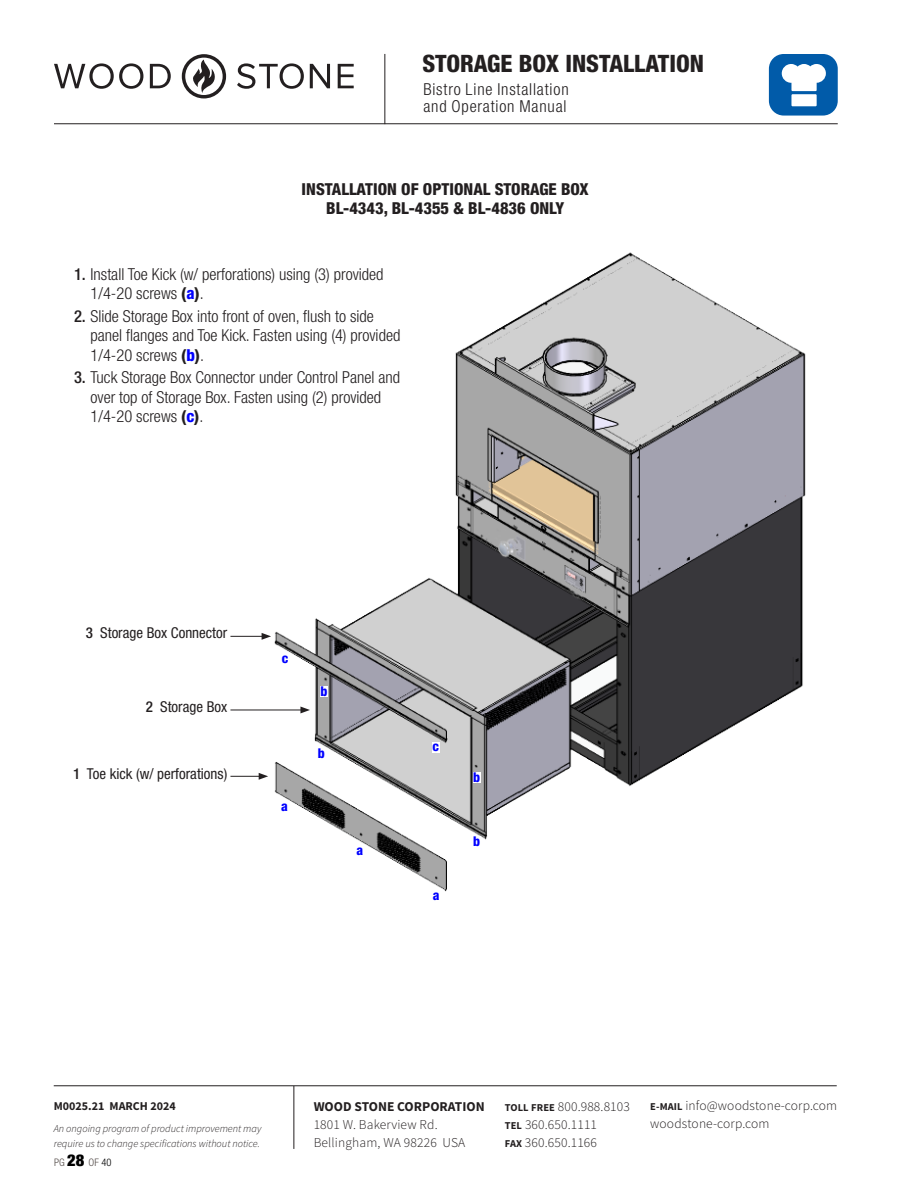
<style>
.page{position:relative;width:918px;height:1188px;background:#fff}
.page>*{position:absolute;margin:0;border:0;box-sizing:border-box;transform-origin:0 0}
.section__TOC_trigger{font:800 condensed 24px "Helvetica Neue LT Std";color:#231f20}
.body_Numbered_list{font:300 condensed 16.5px/19.5px "Helvetica Neue LT Std";color:#231f20}
.page_head{font:800 condensed 16.5px "Helvetica Neue LT Std";color:#231f20}
.body_Numbered_list-2{font:300 condensed 16.5px/17.2px "Helvetica Neue LT Std";letter-spacing:.05em;color:#231f20}
.callouts{font:condensed 15px "Helvetica Neue LT Std";color:#231f20}
.t1{font:300 13.5px/18px "Source Sans Pro";letter-spacing:.01em;color:#231f20}
.t2{font:700 13.5px "Source Sans Pro";color:#231f20}
.body_Centered{font:800 condensed 13.5px "Helvetica Neue LT Std";color:#00f}
.t3{font:700 12px "Source Sans Pro";color:#231f20}
.t4{font:italic 300 10.5px/15px "Source Sans Pro";color:#231f20}
.t5{font:300 condensed 10.35px "Helvetica Neue LT Std";color:#524a47}
.s1{font-weight:500}
.s2{font-weight:800}
.s3{font-weight:800;color:#00f}
.s4{font-weight:900;font-size:16.35px;color:#000}
.s5{color:#000}
.s6{font-weight:700;font-size:10.5px}
</style>
<div class="page">
<hr style="left:54px;top:123px;width:784px;height:1px;background:#231f20">
<svg style="left:54px;top:54px;width:300px;height:45px"></svg>
<hr style="left:384px;top:54px;width:1px;height:70px;background:#231f20">
<hr style="left:54px;top:1085px;width:783px;height:1px;background:#231f20">
<hr style="left:293px;top:1086px;width:1px;height:63px;background:#231f20">
<div style="left:769px;top:54px;width:69px;height:62px;background:#015ba9;border-radius:15px"></div>
<div style="left:791px;top:94px;width:26px;height:12px;background:#fff"></div>
<svg style="left:782px;top:64px;width:44px;height:27px"></svg>
<img style="left:261px;top:252px;width:545px;height:640px">
<hr style="left:230px;top:636px;width:34px;height:1px;background:#231f20">
<svg style="left:262px;top:633px;width:9px;height:7px"></svg>
<hr style="left:230px;top:710px;width:73px;height:1px;background:#231f20">
<svg style="left:300px;top:707px;width:10px;height:6px"></svg>
<hr style="left:230px;top:776px;width:31px;height:1px;background:#231f20">
<svg style="left:259px;top:773px;width:9px;height:7px"></svg>
<div style="left:473px;top:836px;width:7px;height:10px;background:#fff"></div>
<div style="left:281px;top:801px;width:7px;height:12px;background:#fff"></div>
<div style="left:356px;top:845px;width:8px;height:11px;background:#fff"></div>
<div style="left:433px;top:890px;width:7px;height:10px;background:#fff"></div>
<div style="left:473px;top:772px;width:7px;height:11px;background:#fff"></div>
<div style="left:318px;top:748px;width:7px;height:11px;background:#fff"></div>
<div style="left:320px;top:686px;width:8px;height:11px;background:#fff"></div>
<div style="left:432px;top:742px;width:7px;height:10px;background:#fff"></div>
<div style="left:281px;top:654px;width:8px;height:10px;background:#fff"></div>
<p class="section__TOC_trigger" style="left:422px;top:48px;width:283px">STORAGE BOX INSTALLATION</p>
<p class="body_Numbered_list-2" style="left:423px;top:80px;width:147px">Bistro Line Installation and Operation Manual</p>
<p class="page_head" style="left:302px;top:179px;width:289px">INSTALLATION OF OPTIONAL STORAGE BOX</p>
<p class="page_head" style="left:326px;top:198px;width:240px">BL-4343, BL-4355 &amp; BL-4836 ONLY</p>
<p class="body_Numbered_list" style="left:91px;top:264px;width:294px;text-indent:-16px"><span class="s1">1.</span> Install Toe Kick (w/ perforations) using (3) provided<br>1/4-20 screws <span class="s2">(</span><span class="s3">a</span><span class="s2">)</span>.</p>
<p class="body_Numbered_list" style="left:91px;top:306px;width:311px;text-indent:-16px"><span class="s1">2.</span> Slide Storage Box into front of oven, flush to side panel flanges and Toe Kick. Fasten using (4) provided<br>1/4-20 screws <span class="s2">(</span><span class="s3">b</span><span class="s2">)</span>.</p>
<p class="body_Numbered_list" style="left:91px;top:367px;width:311px;text-indent:-16px"><span class="s1">3.</span> Tuck Storage Box Connector under Control Panel and over top of Storage Box. Fasten using (2) provided<br>1/4-20 screws <span class="s2">(</span><span class="s3">c</span><span class="s2">)</span>.</p>
<p class="callouts" style="left:86px;top:624px;width:143px"><span class="s1">3</span> Storage Box Connector</p>
<p class="callouts" style="left:146px;top:698px;width:83px"><span class="s1">2</span> Storage Box</p>
<p class="callouts" style="left:73px;top:765px;width:156px"><span class="s1">1</span> Toe kick (w/ perforations)</p>
<p class="body_Centered" style="left:282px;top:650px;width:8px">c</p>
<p class="body_Centered" style="left:281px;top:798px;width:8px">a</p>
<p class="body_Centered" style="left:320px;top:683px;width:9px">b</p>
<p class="body_Centered" style="left:318px;top:745px;width:9px">b</p>
<p class="body_Centered" style="left:356px;top:842px;width:8px">a</p>
<p class="body_Centered" style="left:432px;top:738px;width:8px">c</p>
<p class="body_Centered" style="left:433px;top:886px;width:8px">a</p>
<p class="body_Centered" style="left:473px;top:769px;width:9px">b</p>
<p class="body_Centered" style="left:473px;top:832px;width:9px">b</p>
<p class="t3" style="left:54px;top:1098px;width:124px">M0025.21 MARCH 2024</p>
<p class="t4" style="left:54px;top:1121px;width:209px">An ongoing program of product improvement may require us to change specifications without notice.</p>
<p class="t5" style="left:54px;top:1157px;width:59px">PG <span class="s4">28</span> OF <span class="s5">40</span></p>
<p class="t2" style="left:314px;top:1098px;width:173px">WOOD STONE CORPORATION</p>
<p class="t1" style="left:314px;top:1116px;width:153px">1801 W. Bakerview Rd.<br>Bellingham, WA 98226 USA</p>
<p class="t1" style="left:505px;top:1097px;width:127px"><span class="s6">TOLL FREE</span> 800.988.8103<br><span class="s6">TEL</span> 360.650.1111<br><span class="s6">FAX</span> 360.650.1166</p>
<p class="t1" style="left:650px;top:1097px;width:189px"><span class="s6">E-MAIL</span> info@woodstone-corp.com woodstone-corp.com</p>
</div>
